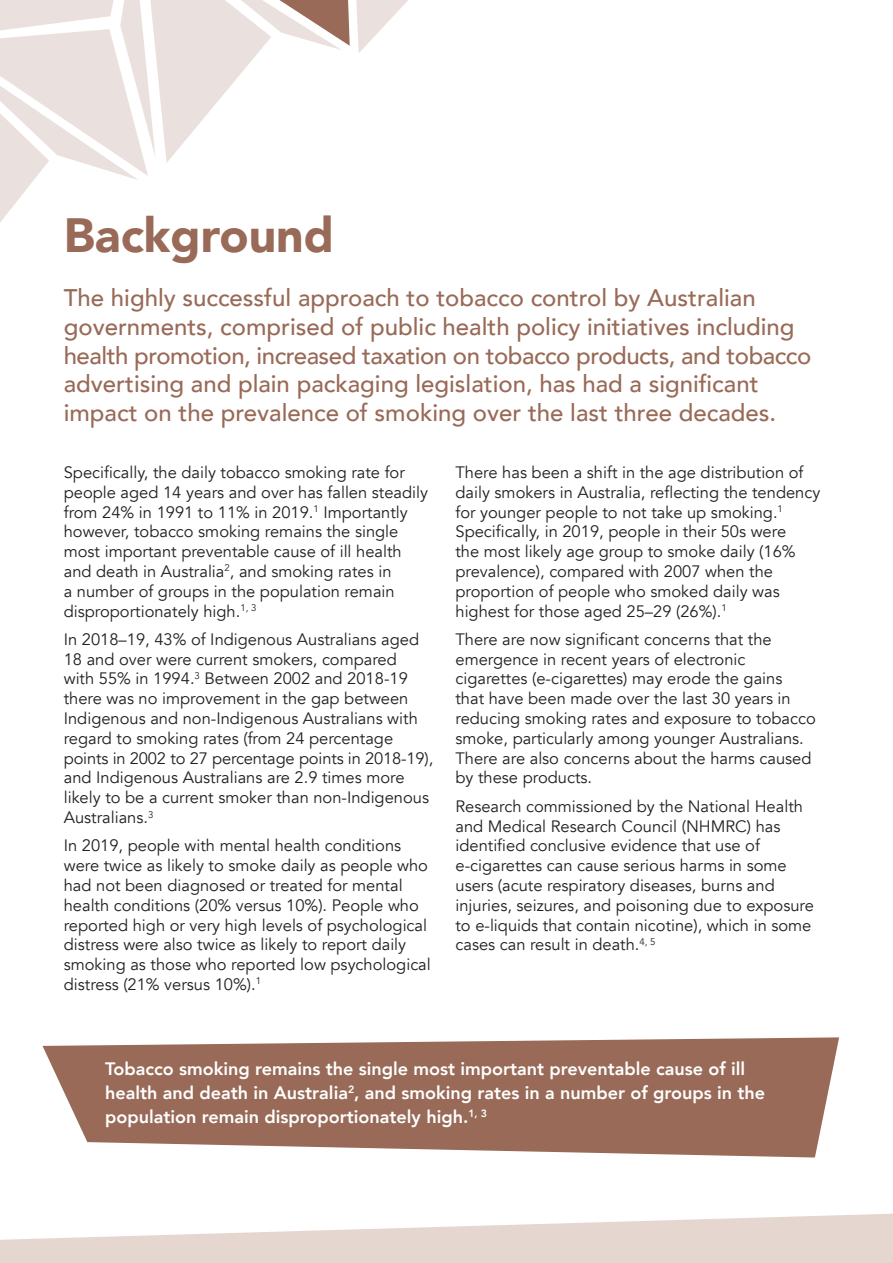
<style>
.page{position:relative;width:893px;height:1263px;background:#fff}
.page>*{position:absolute;margin:0;border:0;box-sizing:border-box;transform-origin:0 0}
.t1{font:900 48px "Avenir";color:#986a57}
.t2{font:500 24px/28.8px "Avenir";color:#986a57}
.t3{font:800 18px/24px "Avenir";color:#fff}
.t4{font:16.5px/19.8px "Avenir";color:#231f20}
</style>
<div class="page">
<svg style="left:43px;top:1037px;width:796px;height:120px;background:#a67e6e"></svg>
<svg style="left:0;top:0;width:408px;height:222px"></svg>
<svg style="left:0;top:1214px;width:893px;height:49px"></svg>
<h1 class="t1" style="left:64px;top:194px;width:272px">Background</h1>
<p class="t2" style="left:64px;top:282px;width:749px">The highly successful approach to tobacco control by Australian governments, comprised of public health policy initiatives including health promotion, increased taxation on tobacco products, and tobacco advertising and plain packaging legislation, has had a significant impact on the prevalence of smoking over the last three decades.</p>
<p class="t4" style="left:64px;top:463px;width:366px">Specifically, the daily tobacco smoking rate for people aged 14 years and over has fallen steadily from 24% in 1991 to 11% in 2019.<sup>1</sup> Importantly however, tobacco smoking remains the single most important preventable cause of ill health and death in Australia<sup>2</sup>, and smoking rates in<br>a number of groups in the population remain disproportionately high.<sup>1,</sup> <sup>3</sup></p>
<p class="t4" style="left:64px;top:629px;width:371px">In 2018–19, 43% of Indigenous Australians aged 18 and over were current smokers, compared<br>with 55% in 1994.<sup>3</sup> Between 2002 and 2018-19 there was no improvement in the gap between Indigenous and non-Indigenous Australians with regard to smoking rates (from 24 percentage points in 2002 to 27 percentage points in 2018-19), and Indigenous Australians are 2.9 times more likely to be a current smoker than non-Indigenous Australians.<sup>3</sup></p>
<p class="t4" style="left:64px;top:836px;width:368px">In 2019, people with mental health conditions were twice as likely to smoke daily as people who had not been diagnosed or treated for mental health conditions (20% versus 10%). People who reported high or very high levels of psychological distress were also twice as likely to report daily smoking as those who reported low psychological distress (21% versus 10%).<sup>1</sup></p>
<p class="t4" style="left:455px;top:463px;width:366px">There has been a shift in the age distribution of daily smokers in Australia, reflecting the tendency for younger people to not take up smoking.<sup>1<br></sup>Specifically, in 2019, people in their 50s were<br>the most likely age group to smoke daily (16% prevalence), compared with 2007 when the proportion of people who smoked daily was highest for those aged 25–29 (26%).<sup>1</sup></p>
<p class="t4" style="left:455px;top:629px;width:362px">There are now significant concerns that the emergence in recent years of electronic cigarettes (e-cigarettes) may erode the gains<br>that have been made over the last 30 years in reducing smoking rates and exposure to tobacco smoke, particularly among younger Australians.<br>There are also concerns about the harms caused by these products.</p>
<p class="t4" style="left:455px;top:796px;width:360px">Research commissioned by the National Health and Medical Research Council (NHMRC) has identified conclusive evidence that use of e-cigarettes can cause serious harms in some users (acute respiratory diseases, burns and injuries, seizures, and poisoning due to exposure to e-liquids that contain nicotine), which in some cases can result in death.<sup>4,</sup> <sup>5</sup></p>
<p class="t3" style="left:105px;top:1057px;width:661px">Tobacco smoking remains the single most important preventable cause of ill health and death in Australia<sup>2</sup>, and smoking rates in a number of groups in the population remain disproportionately high.<sup>1,</sup> <sup>3</sup></p>
</div>
